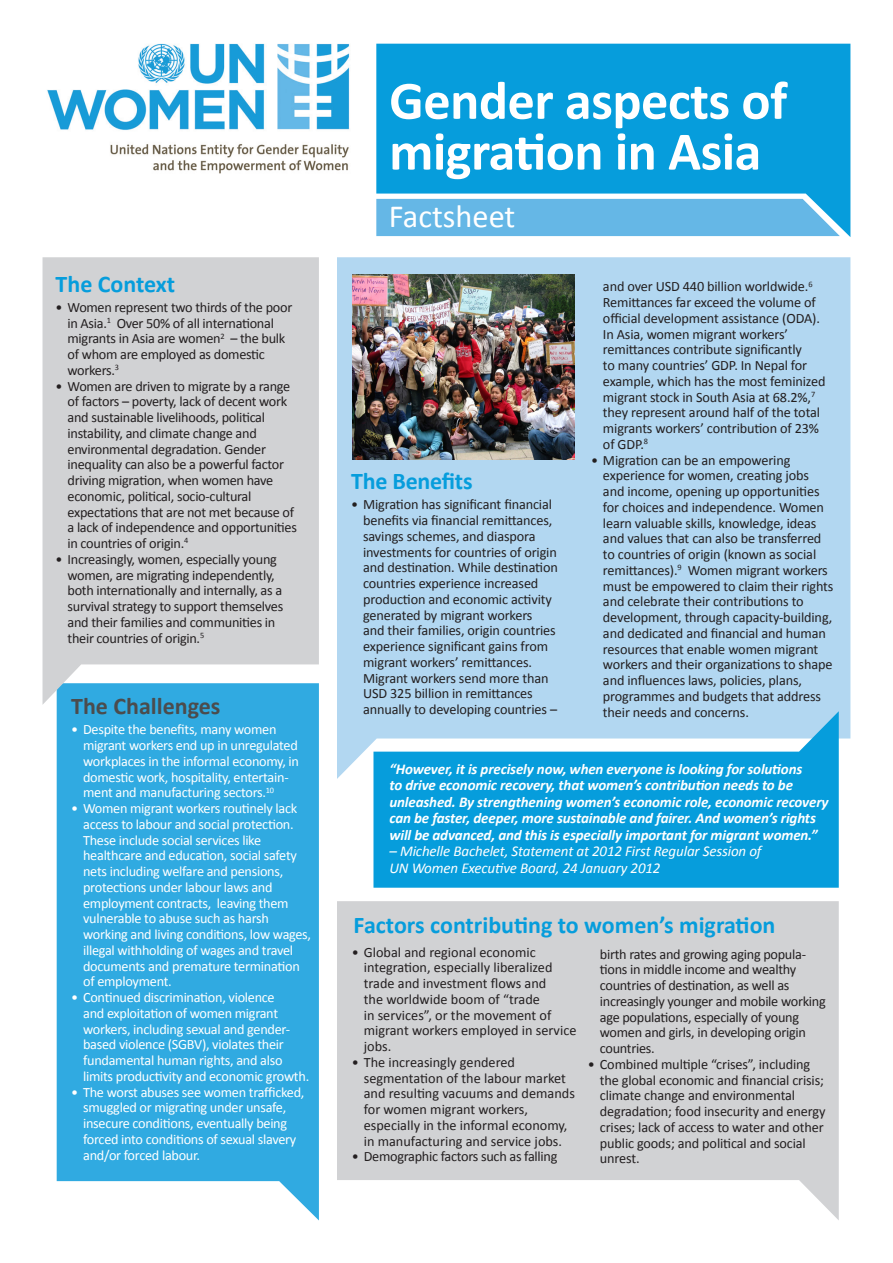
<style>
.page{position:relative;width:893px;height:1263px;background:#fff}
.page>*{position:absolute;margin:0;border:0;box-sizing:border-box;transform-origin:0 0}
.t1{font:700 54.45px/50.8px "Calibri";letter-spacing:-.01em;color:#fff}
.t2{font:32.4px "Calibri";color:#fff}
.t3{font:700 24px "Calibri";color:#069ddc}
.t4{font:700 24px "Calibri";color:#4b4c4d}
.t5{font:italic 700 15px/16.5px "Calibri";letter-spacing:-.01em;color:#fff}
.t6{font:italic 15px/16.5px "Calibri";letter-spacing:-.01em;color:#fff}
.t7{font:14.25px/15.8px "Calibri";letter-spacing:-.01em;color:#231f20}
.t8{font:14.25px/15.8px "Calibri";letter-spacing:-.02em;color:#fff}
</style>
<div class="page">
<svg style="left:337px;top:901px;width:502px;height:319px;background:#d6d7d9"></svg>
<svg style="left:57px;top:705px;width:262px;height:515px;background:#3eafe3"></svg>
<div style="left:376px;top:44px;width:474px;height:193px;background:#069ddc"></div>
<div style="left:376px;top:199px;width:464px;height:37px;background:#65b7e6"></div>
<svg style="left:43px;top:257px;width:276px;height:448px;background:#cbd1d6"></svg>
<div style="left:337px;top:257px;width:513px;height:522px;background:#b2d7f1"></div>
<svg style="left:373px;top:711px;width:466px;height:177px;background:#32ace1"></svg>
<img style="left:47px;top:43px;width:303px;height:131px">
<img style="left:353px;top:274px;width:221px;height:186px">
<p class="t1" style="left:389px;top:75px;width:400px">Gender aspects of migration in Asia</p>
<p class="t2" style="left:389px;top:196px;width:128px">Factsheet</p>
<p class="t3" style="left:56px;top:269px;width:121px">The Context</p>
<p class="t7" style="left:68px;top:299px;width:226px;text-indent:-12px">• Women represent two thirds of the poor in Asia.<sup>1</sup> Over 50% of all international migrants in Asia are women<sup>2</sup> – the bulk of whom are employed as domestic workers.<sup>3</sup></p>
<p class="t7" style="left:68px;top:378px;width:231px;text-indent:-12px">• Women are driven to migrate by a range of factors – poverty, lack of decent work and sustainable livelihoods, political instability, and climate change and environmental degradation. Gender inequality can also be a powerful factor driving migration, when women have economic, political, socio-cultural expectations that are not met because of a lack of independence and opportunities in countries of origin.<sup>4</sup></p>
<p class="t7" style="left:68px;top:551px;width:217px;text-indent:-12px">• Increasingly, women, especially young women, are migrating independently, both internationally and internally, as a survival strategy to support themselves and their families and communities in their countries of origin.<sup>5</sup></p>
<p class="t7" style="left:603px;top:279px;width:224px">and over USD 440 billion worldwide.<sup>6<br></sup>Remittances far exceed the volume of official development assistance (ODA).<br>In Asia, women migrant workers’ remittances contribute significantly<br>to many countries’ GDP. In Nepal for example, which has the most feminized migrant stock in South Asia at 68.2%,<sup>7 </sup>they represent around half of the total migrants workers’ contribution of 23% of GDP.<sup>8</sup></p>
<p class="t7" style="left:603px;top:452px;width:232px;text-indent:-12px">• Migration can be an empowering experience for women, creating jobs and income, opening up opportunities for choices and independence. Women learn valuable skills, knowledge, ideas and values that can also be transferred to countries of origin (known as social remittances).<sup>9</sup> Women migrant workers must be empowered to claim their rights and celebrate their contributions to development, through capacity-building, and dedicated and financial and human resources that enable women migrant workers and their organizations to shape and influences laws, policies, plans, programmes and budgets that address</p>
<p class="t3" style="left:351px;top:466px;width:123px">The Benefits</p>
<p class="t7" style="left:363px;top:497px;width:196px;text-indent:-12px">• Migration has significant financial benefits via financial remittances, savings schemes, and diaspora investments for countries of origin and destination. While destination countries experience increased production and economic activity generated by migrant workers<br>and their families, origin countries experience significant gains from migrant workers’ remittances.<br>Migrant workers send more than USD 325 billion in remittances annually to developing countries –</p>
<p class="t4" style="left:71px;top:691px;width:151px">The Challenges</p>
<p class="t7" style="left:603px;top:704px;width:147px">their needs and concerns.</p>
<p class="t8" style="left:83px;top:722px;width:217px;text-indent:-12px">• Despite the benefits, many women migrant workers end up in unregulated workplaces in the informal economy, in domestic work, hospitality, entertain&shy;ment and manufacturing sectors.<sup>10</sup></p>
<p class="t8" style="left:83px;top:800px;width:230px;text-indent:-12px">• Women migrant workers routinely lack access to labour and social protection.<br>These include social services like healthcare and education, social safety nets including welfare and pensions, protections under labour laws and employment contracts, leaving them vulnerable to abuse such as harsh working and living conditions, low wages, illegal withholding of wages and travel documents and premature termination of employment.</p>
<p class="t8" style="left:83px;top:989px;width:228px;text-indent:-12px">• Continued discrimination, violence<br>and exploitation of women migrant workers, including sexual and gender&shy;based violence (SGBV), violates their fundamental human rights, and also limits productivity and economic growth.</p>
<p class="t8" style="left:83px;top:1084px;width:223px;text-indent:-12px">• The worst abuses see women trafficked, smuggled or migrating under unsafe, insecure conditions, eventually being forced into conditions of sexual slavery and/or forced labour.</p>
<p class="t5" style="left:389px;top:760px;width:441px">“However, it is precisely now, when everyone is looking for solutions<br>to drive economic recovery, that women’s contribution needs to be unleashed. By strengthening women’s economic role, economic recovery can be faster, deeper, more sustainable and fairer. And women’s rights will be advanced, and this is especially important for migrant women.”</p>
<p class="t6" style="left:389px;top:842px;width:374px">– Michelle Bachelet, Statement at 2012 First Regular Session of<br>UN Women Executive Board, 24 January 2012</p>
<p class="t3" style="left:354px;top:910px;width:423px">Factors contributing to women’s migration</p>
<p class="t7" style="left:364px;top:944px;width:214px;text-indent:-12px">• Global and regional economic integration, especially liberalized trade and investment flows and<br>the worldwide boom of “trade<br>in services”, or the movement of migrant workers employed in service jobs.</p>
<p class="t7" style="left:364px;top:1054px;width:213px;text-indent:-12px">• The increasingly gendered segmentation of the labour market and resulting vacuums and demands for women migrant workers, especially in the informal economy, in manufacturing and service jobs.</p>
<p class="t7" style="left:352px;top:1149px;width:207px">• Demographic factors such as falling</p>
<p class="t7" style="left:600px;top:946px;width:227px">birth rates and growing aging popula&shy;tions in middle income and wealthy countries of destination, as well as increasingly younger and mobile working age populations, especially of young women and girls, in developing origin countries.</p>
<p class="t7" style="left:600px;top:1056px;width:227px;text-indent:-12px">• Combined multiple “crises”, including the global economic and financial crisis; climate change and environmental degradation; food insecurity and energy crises; lack of access to water and other public goods; and political and social unrest.</p>
</div>
